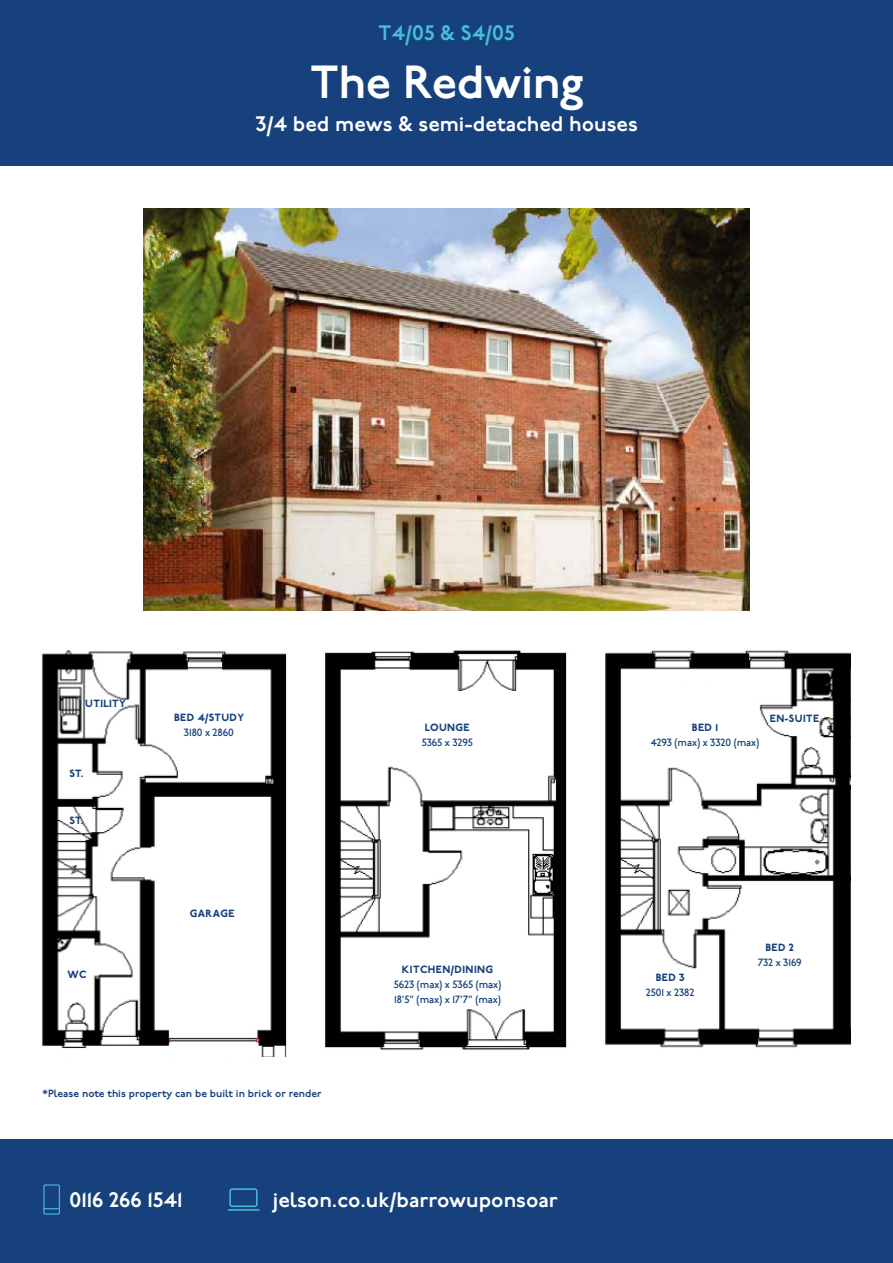
<style>
.page{position:relative;width:893px;height:1263px;background:#fff}
.page>*{position:absolute;margin:0;border:0;box-sizing:border-box;transform-origin:0 0}
.t1{font:600 46.5px "P22 Underground";letter-spacing:-.01em;color:#fff}
.t2{font:600 21px "P22 Underground";color:#fff}
.t3{font:600 21px "P22 Underground";color:#49bed8}
.t4{font:500 10.5px/15px "P22 Underground";letter-spacing:-.01em;color:#16417c}
.t5{font:800 10.5px "P22 Underground";letter-spacing:.04em;color:#16417c}
.t6{font:600 10.5px "P22 Underground";color:#16417c}
</style>
<div class="page">
<div style="left:0;top:0;width:893px;height:165px;background:#16417c"></div>
<div style="left:0;top:1140px;width:893px;height:123px;background:#16417c"></div>
<div style="left:43px;top:1184px;width:17px;height:30px;border:1px solid #49bed8"></div>
<svg style="left:44px;top:1208px;width:16px;height:1px"></svg>
<div style="left:229px;top:1188px;width:29px;height:19px;border:1px solid #49bed8;border-radius:2px"></div>
<hr style="left:228px;top:1209px;width:31px;height:2px;background:#49bed8">
<img style="left:144px;top:208px;width:605px;height:402px">
<img style="left:42px;top:650px;width:245px;height:407px">
<img style="left:325px;top:650px;width:242px;height:400px">
<img style="left:605px;top:650px;width:245px;height:398px">
<div style="left:93px;top:700px;width:31px;height:6px;background:#fff"></div>
<div style="left:92px;top:698px;width:25px;height:7px;background:#fff"></div>
<div style="left:164px;top:686px;width:66px;height:52px;background:#fff"></div>
<div style="left:194px;top:830px;width:41px;height:17px;background:#fff"></div>
<div style="left:67px;top:957px;width:55px;height:12px;background:#fff"></div>
<div style="left:400px;top:699px;width:80px;height:61px;background:#fff"></div>
<div style="left:449px;top:931px;width:71px;height:15px;background:#fff"></div>
<div style="left:428px;top:947px;width:115px;height:37px;background:#fff"></div>
<div style="left:641px;top:966px;width:43px;height:14px;background:#fff"></div>
<div style="left:637px;top:982px;width:69px;height:37px;background:#fff"></div>
<div style="left:740px;top:918px;width:77px;height:59px;background:#fff"></div>
<div style="left:740px;top:815px;width:51px;height:12px;background:#fff"></div>
<div style="left:634px;top:701px;width:119px;height:29px;background:#fff"></div>
<div style="left:678px;top:685px;width:34px;height:11px;background:#fff"></div>
<div style="left:777px;top:719px;width:41px;height:11px;background:#fff"></div>
<h2 class="t3" style="left:379px;top:21px;width:138px">T4/05 &amp; S4/05</h2>
<h1 class="t1" style="left:310px;top:56px;width:275px">The Redwing</h1>
<h2 class="t2" style="left:256px;top:112px;width:384px">3/4 bed mews &amp; semi-detached houses</h2>
<p class="t5" style="left:85px;top:697px;width:42px">UTILITY</p>
<p class="t5" style="left:70px;top:767px;width:15px">ST.</p>
<p class="t5" style="left:70px;top:814px;width:15px">ST.</p>
<p class="t5" style="left:68px;top:968px;width:21px">WC</p>
<p class="t5" style="left:174px;top:711px;width:72px">BED 4/STUDY</p>
<p class="t4" style="left:184px;top:725px;width:51px">3180 x 2860</p>
<p class="t5" style="left:190px;top:907px;width:46px">GARAGE</p>
<p class="t6" style="left:43px;top:1088px;width:281px">*Please note this property can be built in brick or render</p>
<p class="t5" style="left:425px;top:721px;width:46px">LOUNGE</p>
<p class="t4" style="left:422px;top:736px;width:53px">5365 x 3295</p>
<p class="t5" style="left:402px;top:963px;width:93px">KITCHEN/DINING</p>
<p class="t4" style="left:394px;top:977px;width:109px">5623 (max) x 5365 (max)<br>18'5" (max) x 17'7" (max)</p>
<h2 class="t2" style="left:69px;top:1188px;width:115px">0116 266 1541</h2>
<h2 class="t2" style="left:273px;top:1188px;width:286px">jelson.co.uk/barrowuponsoar</h2>
<p class="t5" style="left:692px;top:721px;width:28px">BED 1</p>
<p class="t4" style="left:650px;top:735px;width:110px">4293 (max) x 3320 (max)</p>
<p class="t5" style="left:770px;top:712px;width:51px">EN-SUITE</p>
<p class="t5" style="left:656px;top:971px;width:31px">BED 3</p>
<p class="t4" style="left:646px;top:985px;width:50px">2501 x 2382</p>
<p class="t5" style="left:765px;top:942px;width:30px">BED 2</p>
<p class="t4" style="left:758px;top:956px;width:45px">732 x 3169</p>
</div>
